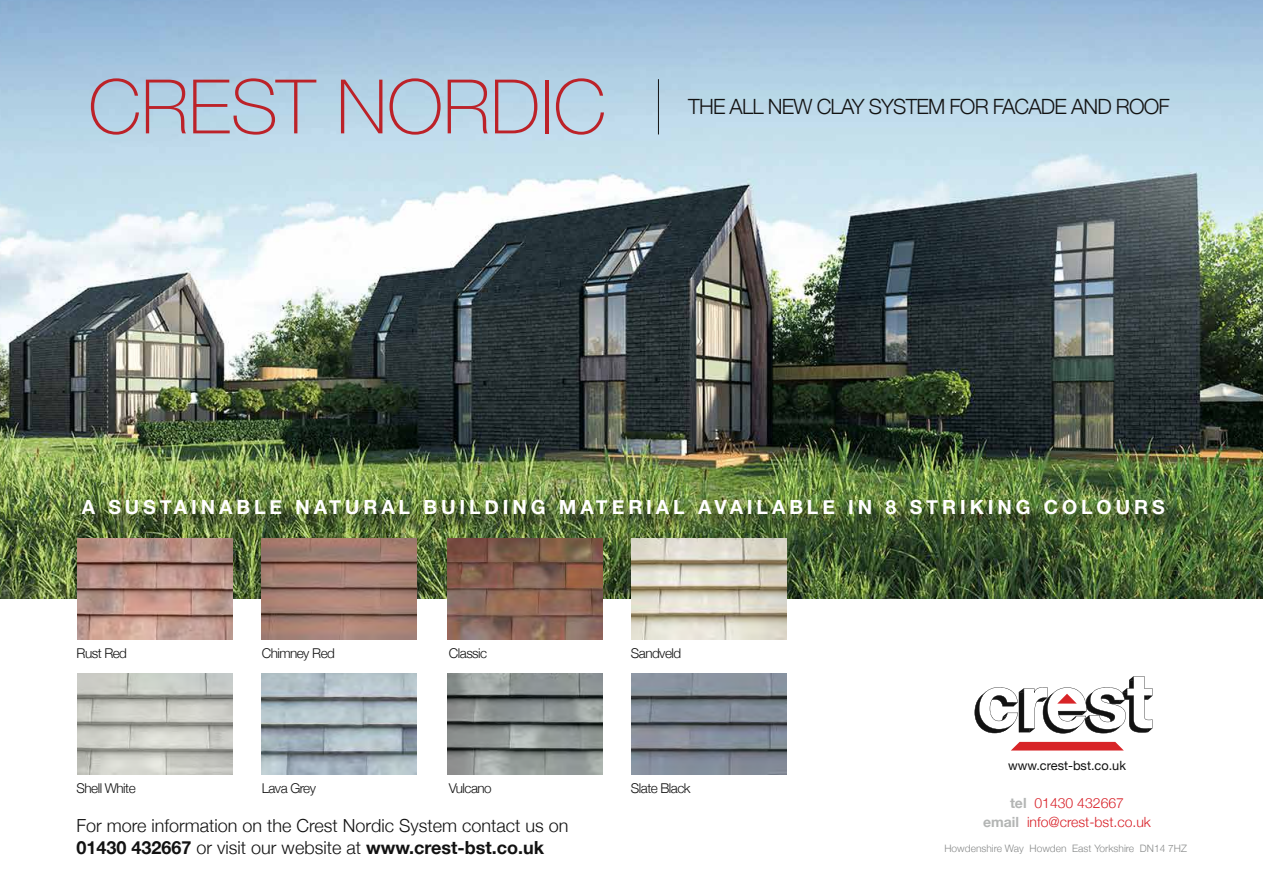
<style>
.page{position:relative;width:1263px;height:894px;background:#fff}
.page>*{position:absolute;margin:0;border:0;box-sizing:border-box;transform-origin:0 0}
.t1{font:100 75.15px "Helvetica Neue";color:#bc2229}
.t2{font:300 21px "Helvetica Neue";letter-spacing:-.04em;color:#121212}
.t3{font:700 19.5px "Helvetica Neue";letter-spacing:.2em;color:#fff}
.t4{font:300 18px/22.2px "Helvetica Neue";color:#121212}
.t5{font:300 14.1px/19.2px "Helvetica Neue";color:#d81f27;text-align:center}
.t6{font:300 13.5px "Helvetica Neue";letter-spacing:-.04em;color:#121212}
.t7{font:12.75px "Helvetica Neue";color:#121212}
.t8{font:300 10.2px "Helvetica Neue";color:#888a8a}
.s1{font-weight:700}
.s2{font-weight:700;color:#b3b5b4}
</style>
<div class="page">
<img style="left:0;top:0;width:1263px;height:598px">
<hr style="left:658px;top:79px;width:1px;height:55px;background:#121212">
<div style="left:85px;top:501px;width:1097px;height:31px;background:#121212;opacity:.75"></div>
<img style="left:78px;top:538px;width:154px;height:101px">
<svg style="left:1011px;top:741px;width:113px;height:9px"></svg>
<svg style="left:974px;top:676px;width:178px;height:57px"></svg>
<img style="left:262px;top:538px;width:154px;height:101px">
<img style="left:448px;top:538px;width:154px;height:101px">
<img style="left:632px;top:538px;width:155px;height:101px">
<img style="left:78px;top:673px;width:154px;height:101px">
<img style="left:262px;top:673px;width:154px;height:101px">
<img style="left:448px;top:673px;width:154px;height:101px">
<img style="left:632px;top:673px;width:155px;height:101px">
<h1 class="t1" style="left:88px;top:50px;width:519px">CREST NORDIC</h1>
<p class="t2" style="left:688px;top:90px;width:483px">THE ALL NEW CLAY SYSTEM FOR FACADE AND ROOF</p>
<p class="t3" style="left:82px;top:491px;width:1084px">A SUSTAINABLE NATURAL BUILDING MATERIAL AVAILABLE IN 8 STRIKING COLOURS</p>
<p class="t6" style="left:77px;top:641px;width:52px">Rust Red</p>
<p class="t6" style="left:262px;top:641px;width:75px">Chimney Red</p>
<p class="t6" style="left:449px;top:641px;width:40px">Classic</p>
<p class="t6" style="left:631px;top:641px;width:52px">Sandveld</p>
<p class="t6" style="left:77px;top:776px;width:61px">Shell White</p>
<p class="t6" style="left:262px;top:776px;width:56px">Lava Grey</p>
<p class="t6" style="left:449px;top:776px;width:44px">Vulcano</p>
<p class="t6" style="left:631px;top:776px;width:61px">Slate Black</p>
<p class="t4" style="left:76px;top:812px;width:493px">For more information on the Crest Nordic System contact us on<br><span class="s1">01430 432667</span> or visit our website at <span class="s1">www.crest-bst.co.uk</span></p>
<p class="t7" style="left:1008px;top:756px;width:119px">www.crest-bst.co.uk</p>
<p class="t5" style="left:983px;top:792px;width:169px"><span class="s2">tel</span> 01430 432667<br><span class="s2">email</span> info@crest-bst.co.uk</p>
<p class="t8" style="left:944px;top:840px;width:244px">Howdenshire Way Howden East Yorkshire DN14 7HZ</p>
</div>
